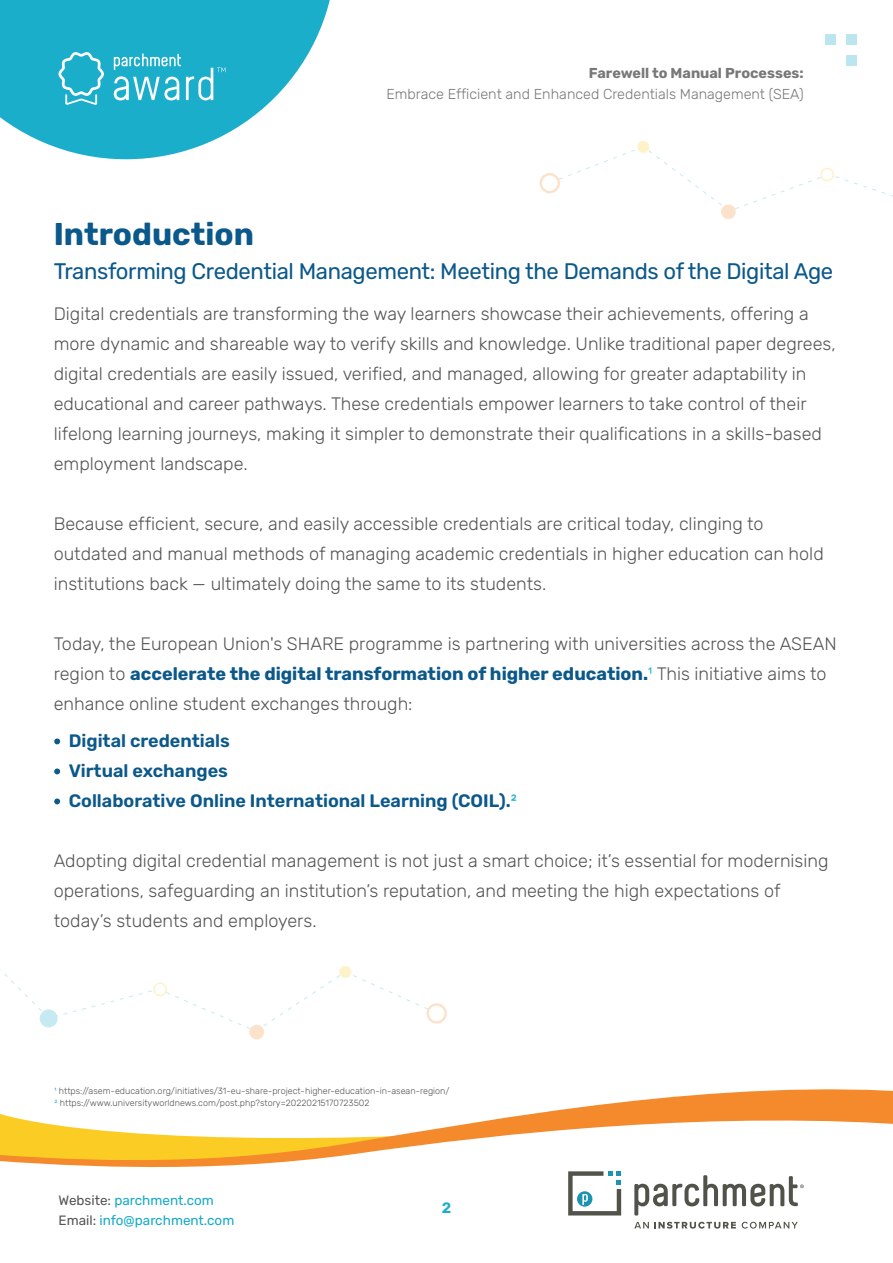
<style>
.page{position:relative;width:893px;height:1263px;background:#fff}
.page>*{position:absolute;margin:0;border:0;box-sizing:border-box;transform-origin:0 0}
.t1{font:700 31.5px "Rubik";color:#0b588a}
.t2{font:22.5px "Rubik";letter-spacing:-.015em;color:#0b588a}
.t3{font:300 18px/30px "Rubik";color:#545554}
.t4{font:600 18px "Rubik";color:#0b588a}
.t5{font:600 15px "Rubik";color:#1baecb}
.t6{font:300 14.4px "Rubik";color:#787877}
.t7{font:700 14.4px "Rubik";color:#787877}
.t8{font:13.5px/19.5px "Rubik";color:#17aac6}
.t9{font:300 9px/12.5px "Rubik";color:#545554}
.s1{font-weight:700;color:#0b588a}
.s2{color:#1baecb}
.s3{font-weight:400;color:#1baecb}
.s4{color:#1eafcb}
.s5{color:#545554}
</style>
<div class="page">
<svg style="left:0;top:1089px;width:893px;height:78px"></svg>
<svg style="left:0;top:0;width:330px;height:159px;fill:#1baecb"></svg>
<svg style="left:58px;top:52px;width:46px;height:53px;background:#46bdd4"></svg>
<svg style="left:114px;top:53px;width:111px;height:47px;background:#4cbfd6"></svg>
<svg style="left:634px;top:1175px;width:170px;height:40px"></svg>
<svg style="left:568px;top:1171px;width:53px;height:44px"></svg>
<svg style="left:634px;top:1222px;width:102px;height:6px"></svg>
<svg style="left:742px;top:1222px;width:56px;height:6px"></svg>
<div style="left:846px;top:56px;width:11px;height:10px;background:#bbe6ef"></div>
<div style="left:825px;top:34px;width:11px;height:11px;background:#bbe6ef"></div>
<div style="left:846px;top:34px;width:11px;height:11px;background:#bbe6ef"></div>
<svg style="left:54px;top:738px;width:7px;height:7px"></svg>
<svg style="left:54px;top:768px;width:7px;height:7px"></svg>
<svg style="left:54px;top:798px;width:7px;height:7px"></svg>
<svg style="left:540px;top:141px;width:353px;height:78px"></svg>
<svg style="left:0;top:966px;width:430px;height:63px"></svg>
<svg style="left:39px;top:1009px;width:19px;height:19px"></svg>
<svg style="left:249px;top:1024px;width:15px;height:15px"></svg>
<svg style="left:339px;top:966px;width:13px;height:12px"></svg>
<svg style="left:427px;top:1004px;width:19px;height:19px"></svg>
<div style="left:426px;top:1003px;width:21px;height:21px;border:2px solid #f58a2c;border-radius:50%"></div>
<svg style="left:154px;top:983px;width:12px;height:13px"></svg>
<div style="left:153px;top:982px;width:14px;height:14px;border:1px solid #fbcd24;border-radius:50%"></div>
<p class="t7" style="left:589px;top:65px;width:216px">Farewell to Manual Processes:</p>
<p class="t6" style="left:386px;top:86px;width:419px">Embrace Efficient and Enhanced Credentials Management (SEA)</p>
<h1 class="t1" style="left:54px;top:215px;width:202px">Introduction</h1>
<p class="t2" style="left:54px;top:259px;width:781px">Transforming Credential Management: Meeting the Demands of the Digital Age</p>
<p class="t3" style="left:54px;top:299px;width:783px">Digital credentials are transforming the way learners showcase their achievements, offering a more dynamic and shareable way to verify skills and knowledge. Unlike traditional paper degrees, digital credentials are easily issued, verified, and managed, allowing for greater adaptability in educational and career pathways. These credentials empower learners to take control of their lifelong learning journeys, making it simpler to demonstrate their qualifications in a skills-based employment landscape.</p>
<p class="t3" style="left:54px;top:509px;width:772px">Because efficient, secure, and easily accessible credentials are critical today, clinging to outdated and manual methods of managing academic credentials in higher education can hold institutions back — ultimately doing the same to its students.</p>
<p class="t3" style="left:54px;top:629px;width:785px">Today, the European Union's SHARE programme is partnering with universities across the ASEAN region to <span class="s1">accelerate the digital transformation of higher education.</span><span class="s2">1</span> This initiative aims to enhance online student exchanges through:</p>
<p class="t4" style="left:54px;top:731px;width:178px">• Digital credentials</p>
<p class="t4" style="left:54px;top:761px;width:176px">• Virtual exchanges</p>
<p class="t4" style="left:54px;top:791px;width:465px">• Collaborative Online International Learning (COIL).<span class="s3">2</span></p>
<p class="t3" style="left:54px;top:846px;width:776px">Adopting digital credential management is not just a smart choice; it’s essential for modernising operations, safeguarding an institution’s reputation, and meeting the high expectations of today’s students and employers.</p>
<p class="t9" style="left:54px;top:1084px;width:397px"><span class="s4">1</span> https://asem-education.org/initiatives/31-eu-share-project-higher-education-in-asean-region/<br><span class="s4">2</span> https://www.universityworldnews.com/post.php?story=20220215170723502</p>
<p class="t8" style="left:58px;top:1191px;width:177px"><span class="s5">Website:</span> parchment.com<br><span class="s5">Email:</span> info@parchment.com</p>
<p class="t5" style="left:442px;top:1199px;width:11px">2</p>
</div>
